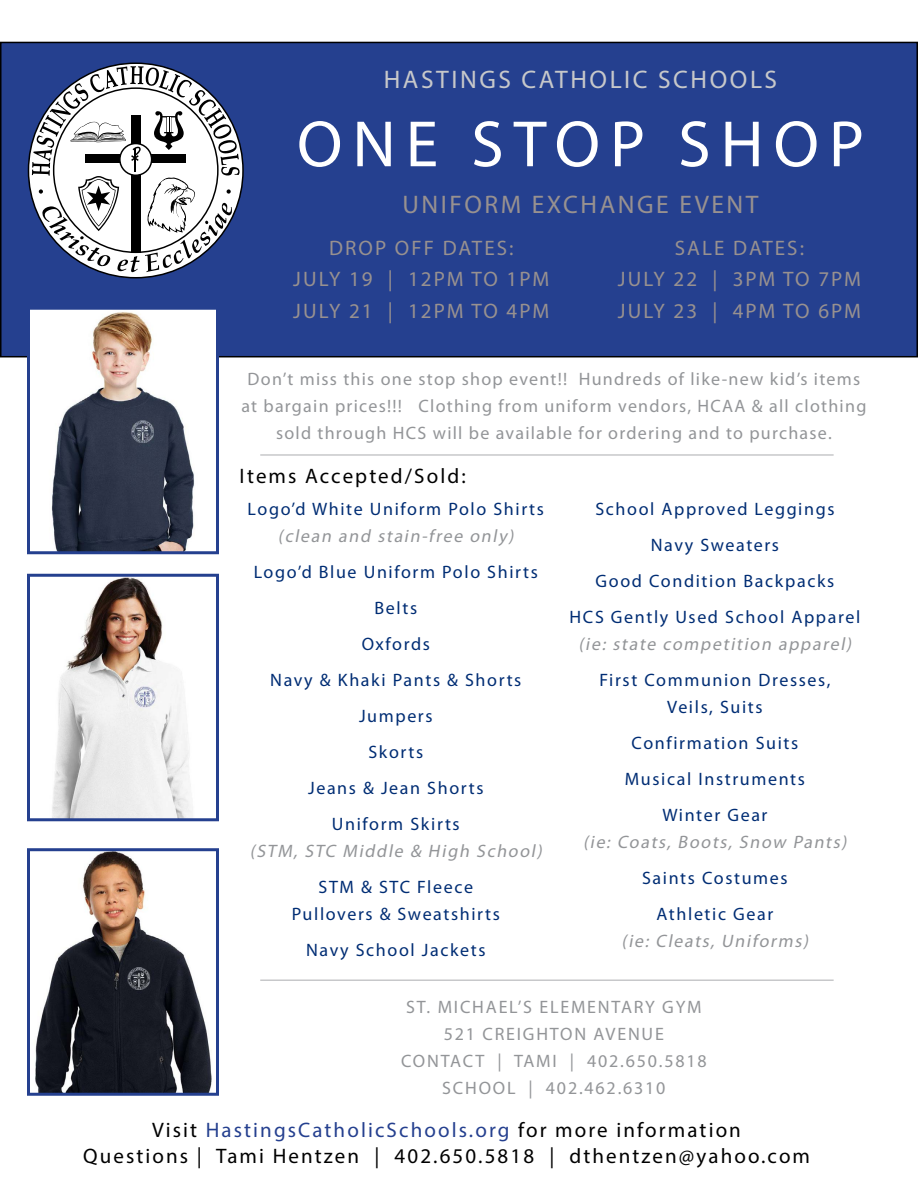
<style>
.page{position:relative;width:918px;height:1188px;background:#fff}
.page>*{position:absolute;margin:0;border:0;box-sizing:border-box;transform-origin:0 0}
.t1{font:66px "Myriad Pro";letter-spacing:.15em;color:#fff}
.t2{font:25.5px "Myriad Pro";letter-spacing:.1em;color:#c7c8ca}
.t3{font:25.5px "Myriad Pro";letter-spacing:.1em;color:#989190}
.t4{font:21px/25.2px "Myriad Pro";letter-spacing:.1em;color:#000;text-align:center}
.t5{font:21px/31.5px "Myriad Pro";letter-spacing:.1em;color:#989190;text-align:center}
.t6{font:18px/36px "Myriad Pro";letter-spacing:.09em;color:#002d74;text-align:center}
.t7{font:18px/27px "Myriad Pro";letter-spacing:.07em;color:#939598;text-align:center}
.t8{font:italic 18px "Myriad Pro";color:#939598}
.t9{font:18px/27px "Myriad Pro";letter-spacing:.1em;color:#939598;text-align:center}
.s1{color:#25408f}
</style>
<div class="page">
<div style="left:1px;top:42px;width:916px;height:315px;background:#25408f"></div>
<div style="left:0;top:42px;width:918px;height:315px;border:2px solid #000"></div>
<img style="left:31px;top:311px;width:184px;height:239px">
<div style="left:27px;top:307px;width:192px;height:247px;border:3px solid #25408f"></div>
<img style="left:52px;top:578px;width:140px;height:239px">
<div style="left:27px;top:574px;width:192px;height:247px;border:3px solid #25408f"></div>
<img style="left:35px;top:852px;width:177px;height:240px">
<div style="left:27px;top:848px;width:192px;height:248px;border:3px solid #25408f"></div>
<svg style="left:28px;top:62px;width:216px;height:216px"></svg>
<svg style="left:32px;top:66px;width:208px;height:206px"></svg>
<hr style="left:260px;top:454px;width:574px;height:2px;background:#c7c8ca">
<hr style="left:260px;top:979px;width:574px;height:2px;background:#c7c8ca">
<h2 class="t2" style="left:384px;top:66px;width:395px">HASTINGS CATHOLIC SCHOOLS</h2>
<h1 class="t1" style="left:297px;top:108px;width:569px">ONE STOP SHOP</h1>
<h2 class="t3" style="left:402px;top:190px;width:358px">UNIFORM EXCHANGE EVENT</h2>
<p class="t5" style="left:293px;top:232px;width:258px">DROP OFF DATES:<br>JULY 19 | 12PM TO 1PM<br>JULY 21 | 12PM TO 4PM</p>
<p class="t5" style="left:618px;top:232px;width:245px">SALE DATES:<br>JULY 22 | 3PM TO 7PM<br>JULY 23 | 4PM TO 6PM</p>
<p class="t7" style="left:241px;top:366px;width:627px">Don’t miss this one stop shop event!! Hundreds of like-new kid’s items at bargain prices!!! Clothing from uniform vendors, HCAA &amp; all clothing sold through HCS will be available for ordering and to purchase.</p>
<p class="t4" style="left:240px;top:463px;width:228px">Items Accepted/Sold:</p>
<p class="t6" style="left:248px;top:491px;width:298px">Logo’d White Uniform Polo Shirts</p>
<p class="t8" style="left:278px;top:526px;width:241px">(clean and stain-free only)</p>
<p class="t6" style="left:254px;top:554px;width:286px">Logo’d Blue Uniform Polo Shirts<br>Belts<br>Oxfords<br>Navy &amp; Khaki Pants &amp; Shorts<br>Jumpers<br>Skorts<br>Jeans &amp; Jean Shorts<br>Uniform Skirts</p>
<p class="t8" style="left:250px;top:841px;width:297px">(STM, STC Middle &amp; High School)</p>
<p class="t6" style="left:292px;top:874px;width:210px;line-height:27px">STM &amp; STC Fleece<br>Pullovers &amp; Sweatshirts</p>
<p class="t6" style="left:306px;top:932px;width:181px">Navy School Jackets</p>
<p class="t6" style="left:570px;top:491px;width:292px">School Approved Leggings<br>Navy Sweaters<br>Good Condition Backpacks<br>HCS Gently Used School Apparel</p>
<p class="t8" style="left:578px;top:634px;width:278px">(ie: state competition apparel)</p>
<p class="t6" style="left:599px;top:667px;width:233px;line-height:27px">First Communion Dresses,<br>Veils, Suits</p>
<p class="t6" style="left:625px;top:725px;width:182px">Confirmation Suits<br>Musical Instruments<br>Winter Gear</p>
<p class="t8" style="left:583px;top:832px;width:269px">(ie: Coats, Boots, Snow Pants)</p>
<p class="t6" style="left:642px;top:860px;width:147px">Saints Costumes<br>Athletic Gear</p>
<p class="t8" style="left:622px;top:931px;width:192px">(ie: Cleats, Uniforms)</p>
<p class="t9" style="left:401px;top:994px;width:307px">ST. MICHAEL’S ELEMENTARY GYM<br>521 CREIGHTON AVENUE<br>CONTACT | TAMI | 402.650.5818<br>SCHOOL | 402.462.6310</p>
<p class="t4" style="left:83px;top:1117px;width:729px">Visit <span class="s1">HastingsCatholicSchools.org</span> for more information<br>Questions | Tami Hentzen | 402.650.5818 | dthentzen@yahoo.com</p>
</div>
